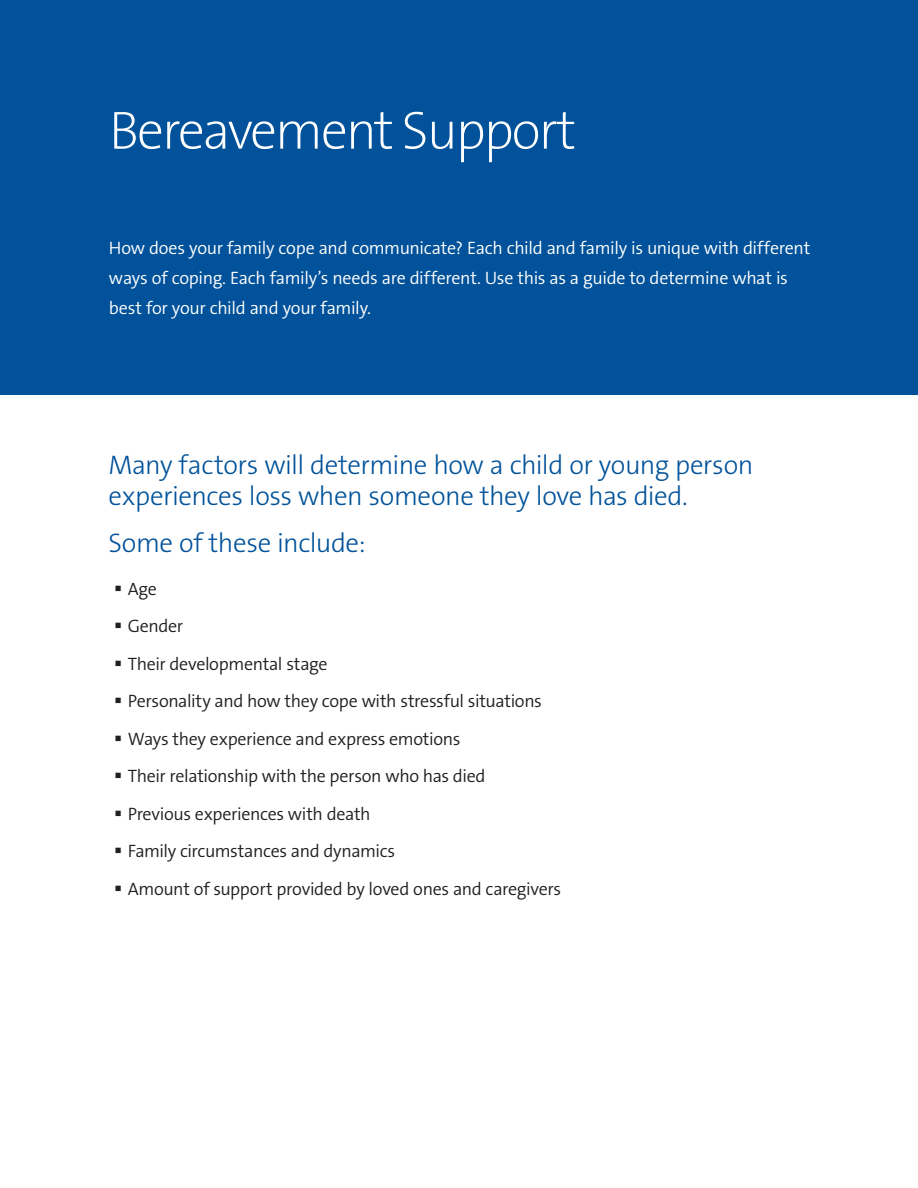
<style>
.page{position:relative;width:918px;height:1188px;background:#fff}
.page>*{position:absolute;margin:0;border:0;box-sizing:border-box;transform-origin:0 0}
.t1{font:200 54px "The Sans B W2";letter-spacing:-.04em;color:#fff}
.t2{font:300 27px/31.5px "The Sans B W3";letter-spacing:-.015em;color:#01529a}
.t3{font:300 18px "The Sans B W4";letter-spacing:-.02em;color:#231f20}
.t4{font:300 18px/30px "The Sans B W4";letter-spacing:-.015em;color:#fff}
</style>
<div class="page">
<div style="left:0;top:0;width:918px;height:395px;background:#01529a"></div>
<p class="t1" style="left:109px;top:96px;width:469px">Bereavement Support</p>
<p class="t4" style="left:109px;top:233px;width:703px">How does your family cope and communicate? Each child and family is unique with different ways of coping. Each family’s needs are different. Use this as a guide to determine what is best for your child and your family.</p>
<p class="t2" style="left:109px;top:449px;width:646px">Many factors will determine how a child or young person experiences loss when someone they love has died.</p>
<h2 class="t2" style="left:109px;top:528px;width:259px">Some of these include:</h2>
<p class="t3" style="left:114px;top:577px;width:44px">▪ Age</p>
<p class="t3" style="left:114px;top:615px;width:70px">▪ Gender</p>
<p class="t3" style="left:114px;top:652px;width:215px">▪ Their developmental stage</p>
<p class="t3" style="left:114px;top:690px;width:429px">▪ Personality and how they cope with stressful situations</p>
<p class="t3" style="left:114px;top:727px;width:348px">▪ Ways they experience and express emotions</p>
<p class="t3" style="left:114px;top:765px;width:373px">▪ Their relationship with the person who has died</p>
<p class="t3" style="left:114px;top:802px;width:258px">▪ Previous experiences with death</p>
<p class="t3" style="left:114px;top:840px;width:282px">▪ Family circumstances and dynamics</p>
<p class="t3" style="left:114px;top:877px;width:449px">▪ Amount of support provided by loved ones and caregivers</p>
</div>
